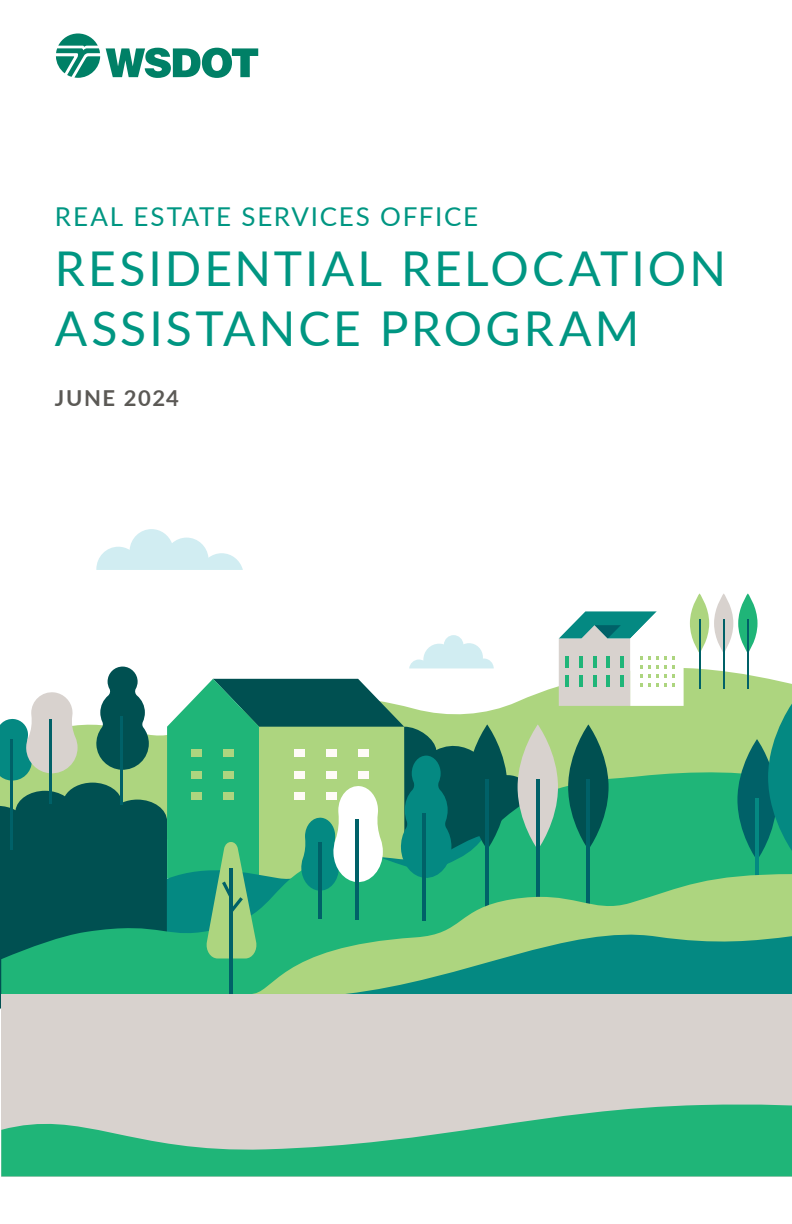
<style>
.page{position:relative;width:792px;height:1224px;background:#fff}
.page>*{position:absolute;margin:0;border:0;box-sizing:border-box;transform-origin:0 0}
.t1{font:48px/60px "Lato";letter-spacing:.065em;color:#009682}
.t2{font:26px "Lato";letter-spacing:.07em;color:#009682}
.t3{font:700 22px "Lato";letter-spacing:.075em;color:#5b5955}
</style>
<div class="page">
<svg style="left:106px;top:48px;width:152px;height:30px"></svg>
<svg style="left:56px;top:33px;width:44px;height:45px"></svg>
<svg style="left:533px;top:664px;width:192px;height:111px;fill:#add57f"></svg>
<svg style="left:622px;top:671px;width:170px;height:175px;background:#7dca7f"></svg>
<div style="left:545px;top:775px;width:101px;height:71px;background:#1fb578"></div>
<svg style="left:518px;top:724px;width:40px;height:126px;background:#c2cdbf"></svg>
<hr style="left:536px;top:779px;width:3px;height:146px;background:#006168">
<svg style="left:568px;top:724px;width:41px;height:126px;background:#126458"></svg>
<hr style="left:587px;top:779px;width:3px;height:146px;background:#006168">
<div style="left:737px;top:739px;width:40px;height:121px;background:#006168;border-radius:50%"></div>
<hr style="left:755px;top:798px;width:4px;height:104px;background:#048982">
<svg style="left:768px;top:698px;width:24px;height:148px;background:#289a7f"></svg>
<svg style="left:533px;top:846px;width:259px;height:37px;background:#26b377"></svg>
<div style="left:1px;top:994px;width:791px;height:182px;background:#d8d2ce"></div>
<svg style="left:96px;top:529px;width:147px;height:41px"></svg>
<svg style="left:1px;top:635px;width:532px;height:359px"></svg>
<svg style="left:345px;top:883px;width:447px;height:111px;background:#52b27e"></svg>
<svg style="left:1px;top:1104px;width:791px;height:72px;fill:#1fb578"></svg>
<svg style="left:559px;top:611px;width:125px;height:95px"></svg>
<hr style="left:620px;top:676px;width:4px;height:11px;background:#1fb578">
<svg style="left:690px;top:593px;width:19px;height:60px"></svg>
<hr style="left:699px;top:620px;width:1px;height:69px;background:#006168">
<svg style="left:714px;top:593px;width:19px;height:60px"></svg>
<hr style="left:723px;top:620px;width:1px;height:69px;background:#006168">
<svg style="left:738px;top:593px;width:20px;height:60px"></svg>
<hr style="left:747px;top:620px;width:2px;height:69px;background:#006168">
<p class="t2" style="left:55px;top:198px;width:425px">REAL ESTATE SERVICES OFFICE</p>
<p class="t1" style="left:55px;top:236px;width:673px">RESIDENTIAL RELOCATION<br>ASSISTANCE PROGRAM</p>
<p class="t3" style="left:55px;top:381px;width:125px">JUNE 2024</p>
</div>
